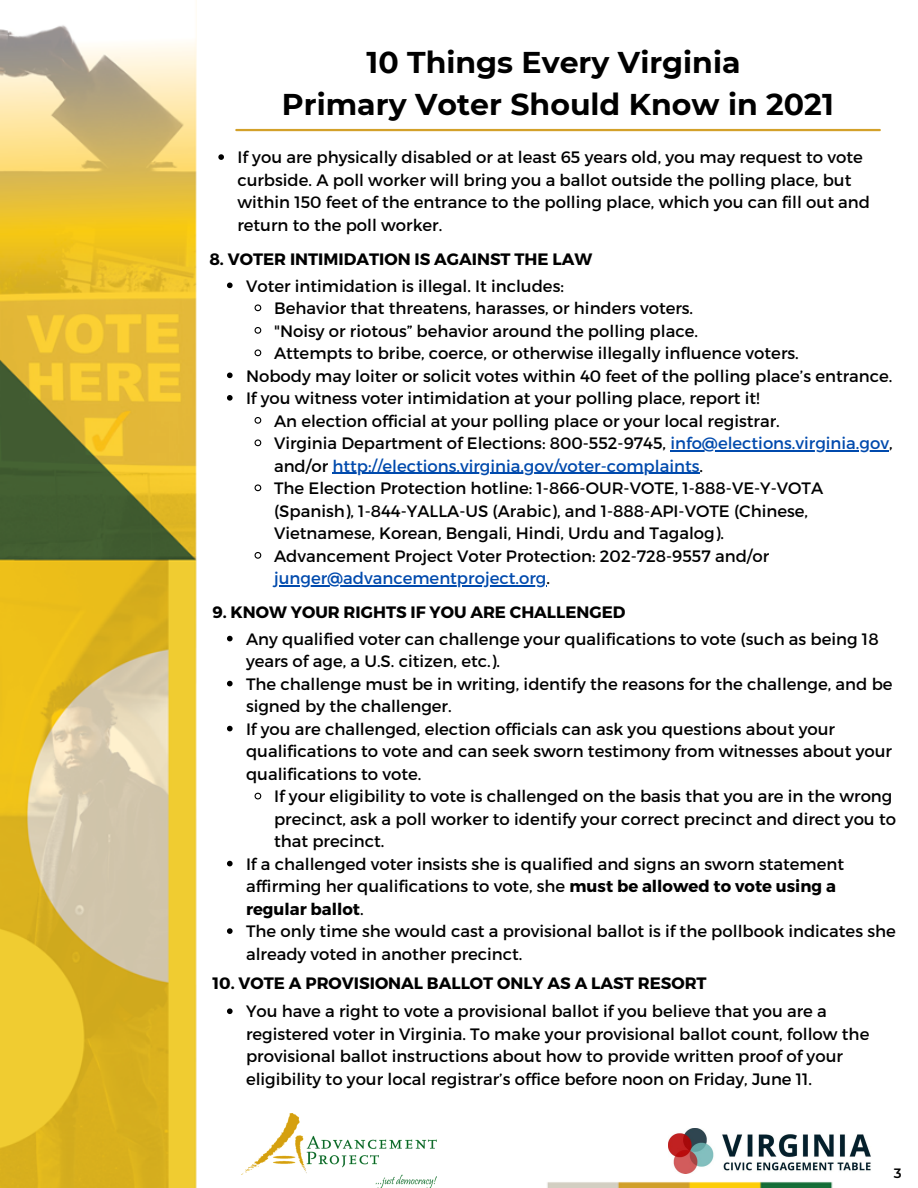
<style>
.page{position:relative;width:918px;height:1188px;background:#fff}
.page>*{position:absolute;margin:0;border:0;box-sizing:border-box;transform-origin:0 0}
.t1{font:700 30px "Montserrat";color:#000}
.t2{font:16.5px/22.5px "Montserrat";color:#000}
.t3{font:16.5px/22.5px "Montserrat";color:#004aad}
.t4{font:700 16.5px "Montserrat";color:#000}
.t5{font:600 13.5px "Montserrat";color:#000}
.s1{color:#000}
.s2{color:#004aad}
.s3{font-weight:700}
</style>
<div class="page">
<img style="left:0;top:25px;width:889px;height:1163px">
<img style="left:669px;top:1128px;width:202px;height:45px">
<img style="left:241px;top:1114px;width:196px;height:74px">
<hr style="left:236px;top:129px;width:644px;height:2px;background:#d3a12a">
<svg style="left:218px;top:154px;width:6px;height:6px"></svg>
<svg style="left:227px;top:283px;width:6px;height:5px"></svg>
<svg style="left:254px;top:304px;width:8px;height:8px"></svg>
<svg style="left:254px;top:326px;width:8px;height:9px"></svg>
<svg style="left:254px;top:349px;width:8px;height:8px"></svg>
<svg style="left:227px;top:373px;width:6px;height:5px"></svg>
<svg style="left:227px;top:395px;width:6px;height:6px"></svg>
<svg style="left:254px;top:416px;width:8px;height:9px"></svg>
<svg style="left:254px;top:439px;width:8px;height:8px"></svg>
<hr style="left:670px;top:450px;width:219px;height:1px;background:#004aad">
<hr style="left:332px;top:473px;width:367px;height:1px;background:#004aad">
<svg style="left:254px;top:484px;width:8px;height:8px"></svg>
<svg style="left:254px;top:551px;width:8px;height:9px"></svg>
<hr style="left:274px;top:585px;width:272px;height:1px;background:#004aad">
<svg style="left:227px;top:636px;width:6px;height:5px"></svg>
<svg style="left:227px;top:681px;width:6px;height:5px"></svg>
<svg style="left:227px;top:726px;width:6px;height:5px"></svg>
<svg style="left:254px;top:792px;width:8px;height:8px"></svg>
<svg style="left:227px;top:861px;width:6px;height:5px"></svg>
<svg style="left:227px;top:928px;width:6px;height:6px"></svg>
<svg style="left:227px;top:1008px;width:6px;height:6px"></svg>
<p class="t1" style="left:367px;top:44px;width:375px">10 Things Every Virginia</p>
<p class="t1" style="left:282px;top:86px;width:553px">Primary Voter Should Know in 2021</p>
<p class="t2" style="left:237px;top:145px;width:634px">If you are physically disabled or at least 65 years old, you may request to vote curbside. A poll worker will bring you a ballot outside the polling place, but within 150 feet of the entrance to the polling place, which you can fill out and return to the poll worker.</p>
<p class="t4" style="left:209px;top:248px;width:384px">8. VOTER INTIMIDATION IS AGAINST THE LAW</p>
<p class="t2" style="left:246px;top:274px;width:319px">Voter intimidation is illegal. It includes:</p>
<p class="t2" style="left:274px;top:296px;width:421px">Behavior that threatens, harasses, or hinders voters.</p>
<p class="t2" style="left:274px;top:319px;width:425px">"Noisy or riotous” behavior around the polling place.</p>
<p class="t2" style="left:274px;top:341px;width:526px">Attempts to bribe, coerce, or otherwise illegally influence voters.</p>
<p class="t2" style="left:246px;top:364px;width:648px">Nobody may loiter or solicit votes within 40 feet of the polling place’s entrance.</p>
<p class="t2" style="left:246px;top:386px;width:515px">If you witness voter intimidation at your polling place, report it!</p>
<p class="t2" style="left:274px;top:409px;width:507px">An election official at your polling place or your local registrar.</p>
<p class="t3" style="left:274px;top:431px;width:620px"><span class="s1">Virginia Department of Elections: 800-552-9745,</span> info@elections.virginia.gov<span class="s1">, and/or</span> http://elections.virginia.gov/voter-complaints<span class="s1">.</span></p>
<p class="t2" style="left:274px;top:476px;width:551px">The Election Protection hotline: 1-866-OUR-VOTE, 1-888-VE-Y-VOTA (Spanish), 1-844-YALLA-US (Arabic), and 1-888-API-VOTE (Chinese,<br>Vietnamese, Korean, Bengali, Hindi, Urdu and Tagalog).</p>
<p class="t2" style="left:274px;top:544px;width:497px">Advancement Project Voter Protection: 202-728-9557 and/or <span class="s2">junger@advancementproject.org</span>.</p>
<p class="t4" style="left:212px;top:601px;width:415px">9. KNOW YOUR RIGHTS IF YOU ARE CHALLENGED</p>
<p class="t2" style="left:246px;top:627px;width:634px">Any qualified voter can challenge your qualifications to vote (such as being 18 years of age, a U.S. citizen, etc.).</p>
<p class="t2" style="left:246px;top:672px;width:648px">The challenge must be in writing, identify the reasons for the challenge, and be signed by the challenger.</p>
<p class="t2" style="left:246px;top:717px;width:648px">If you are challenged, election officials can ask you questions about your qualifications to vote and can seek sworn testimony from witnesses about your qualifications to vote.</p>
<p class="t2" style="left:274px;top:784px;width:623px">If your eligibility to vote is challenged on the basis that you are in the wrong precinct, ask a poll worker to identify your correct precinct and direct you to that precinct.</p>
<p class="t2" style="left:246px;top:852px;width:600px">If a challenged voter insists she is qualified and signs an sworn statement affirming her qualifications to vote, she <span class="s3">must be allowed to vote using a regular ballot</span>.</p>
<p class="t2" style="left:246px;top:919px;width:651px">The only time she would cast a provisional ballot is if the pollbook indicates she already voted in another precinct.</p>
<p class="t4" style="left:212px;top:973px;width:496px">10. VOTE A PROVISIONAL BALLOT ONLY AS A LAST RESORT</p>
<p class="t2" style="left:246px;top:999px;width:625px">You have a right to vote a provisional ballot if you believe that you are a registered voter in Virginia. To make your provisional ballot count, follow the provisional ballot instructions about how to provide written proof of your eligibility to your local registrar’s office before noon on Friday, June 11.</p>
<p class="t5" style="left:894px;top:1165px;width:9px">3</p>
</div>
